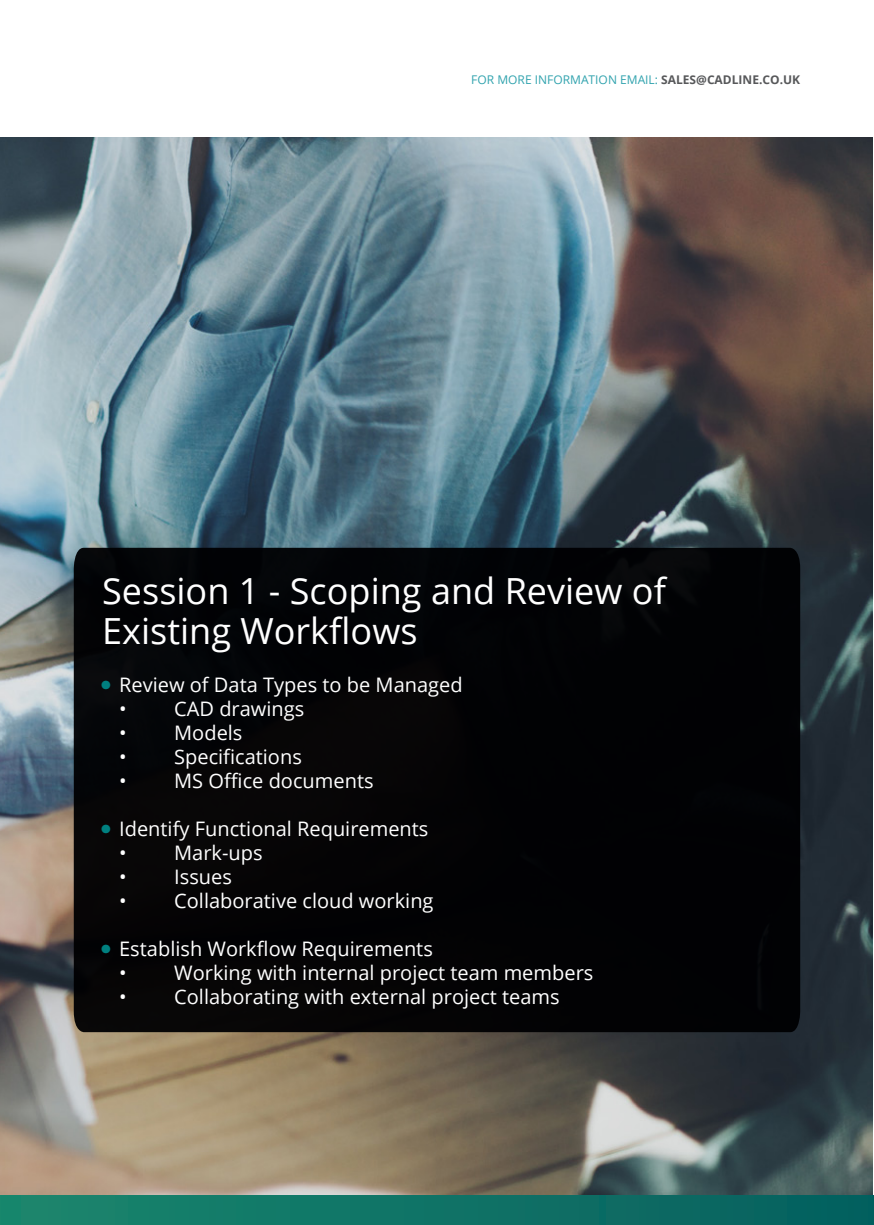
<style>
.page{position:relative;width:874px;height:1225px;background:#fff}
.page>*{position:absolute;margin:0;border:0;box-sizing:border-box;transform-origin:0 0}
.t1{font:36px "Open Sans";color:#fff}
.t2{font:20px "Open Sans";color:#fff}
.t3{font:12px "Open Sans";color:#31a3ae}
.s1{font-weight:700;color:#57585a}
.s2{color:#008080}
</style>
<div class="page">
<img style="left:0;top:137px;width:872px;height:1058px">
<div style="left:0;top:1195px;width:873px;height:30px;background:linear-gradient(to right,#1b866d,#055f5f)"></div>
<div style="left:74px;top:548px;width:725px;height:484px;background:#020305"></div>
<p class="t3" style="left:471px;top:71px;width:330px">FOR MORE INFORMATION EMAIL: <span class="s1">SALES@CADLINE.CO.UK</span></p>
<p class="t1" style="left:102px;top:566px;width:565px">Session 1 - Scoping and Review of</p>
<p class="t1" style="left:102px;top:606px;width:317px">Existing Workflows</p>
<p class="t2" style="left:100px;top:671px;width:363px"><span class="s2">•</span> Review of Data Types to be Managed</p>
<p class="t2" style="left:119px;top:695px;width:186px">• CAD drawings</p>
<p class="t2" style="left:119px;top:719px;width:125px">• Models</p>
<p class="t2" style="left:119px;top:743px;width:184px">• Specifications</p>
<p class="t2" style="left:119px;top:767px;width:256px">• MS Office documents</p>
<p class="t2" style="left:100px;top:815px;width:329px"><span class="s2">•</span> Identify Functional Requirements</p>
<p class="t2" style="left:119px;top:839px;width:145px">• Mark-ups</p>
<p class="t2" style="left:119px;top:863px;width:114px">• Issues</p>
<p class="t2" style="left:119px;top:887px;width:316px">• Collaborative cloud working</p>
<p class="t2" style="left:100px;top:935px;width:334px"><span class="s2">•</span> Establish Workflow Requirements</p>
<p class="t2" style="left:119px;top:959px;width:475px">• Working with internal project team members</p>
<p class="t2" style="left:119px;top:983px;width:442px">• Collaborating with external project teams</p>
</div>
